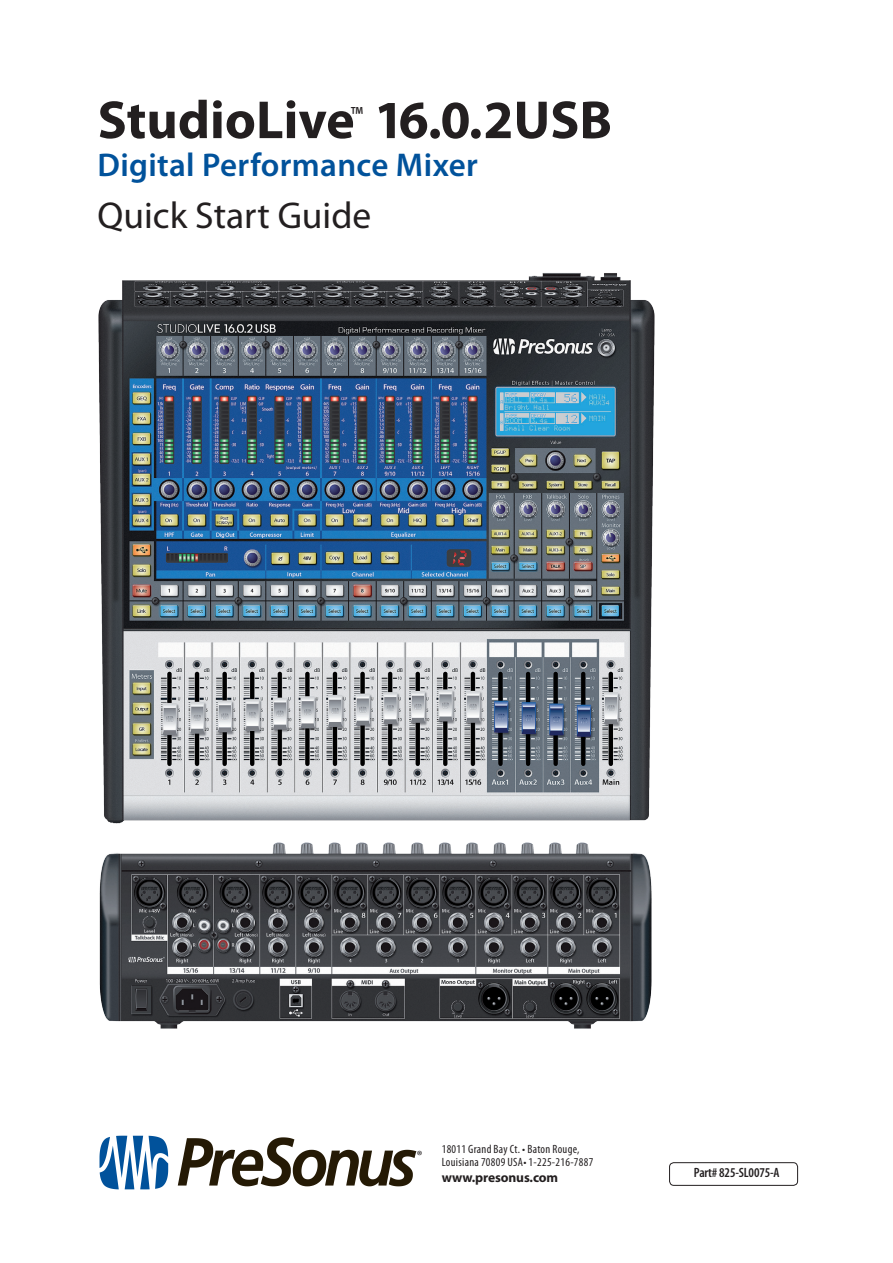
<style>
.page{position:relative;width:893px;height:1263px;background:#fff}
.page>*{position:absolute;margin:0;border:0;box-sizing:border-box;transform-origin:0 0}
.Cover_Product_Name{font:700 54px "Myriad Pro";color:#231f20}
.Cover_Second_Title{font:37.5px "Myriad Pro";color:#231f20}
.Cover_Product_Name_S{font:600 33px "Myriad Pro";letter-spacing:.01em;color:#01529b}
.Cover_Part_Number{font:600 condensed 13.5px "Myriad Pro";letter-spacing:-.01em;color:#231f20}
.CoverWebAdd{font:700 13.5px "Myriad Pro";letter-spacing:-.01em;color:#231f20}
.t1{font:13.5px "Myriad Pro";color:#231f20}
.Presonus_Address{font:condensed 12px/13.5px "Myriad Pro";letter-spacing:.025em;color:#231f20}
</style>
<div class="page">
<div style="left:669px;top:1162px;width:129px;height:24px;border:1px solid #231f20;border-radius:4px"></div>
<svg style="left:100px;top:1136px;width:68px;height:53px"></svg>
<svg style="left:178px;top:1137px;width:238px;height:49px"></svg>
<img style="left:98px;top:273px;width:557px;height:551px">
<img style="left:99px;top:842px;width:553px;height:187px">
<p class="Cover_Product_Name" style="left:98px;top:90px;width:516px">StudioLive<sup>™</sup> 16.0.2USB</p>
<p class="Cover_Product_Name_S" style="left:98px;top:146px;width:382px">Digital Performance Mixer</p>
<p class="Cover_Second_Title" style="left:98px;top:195px;width:275px">Quick Start Guide</p>
<p class="t1" style="left:417px;top:1148px;width:7px">®</p>
<p class="Presonus_Address" style="left:442px;top:1142px;width:153px">18011 Grand Bay Ct. • Baton Rouge,<br>Louisiana 70809 USA• 1-225-216-7887</p>
<p class="CoverWebAdd" style="left:442px;top:1170px;width:118px">www.presonus.com</p>
<p class="Cover_Part_Number" style="left:694px;top:1164px;width:87px">Part# 825-SL0075-A</p>
</div>
